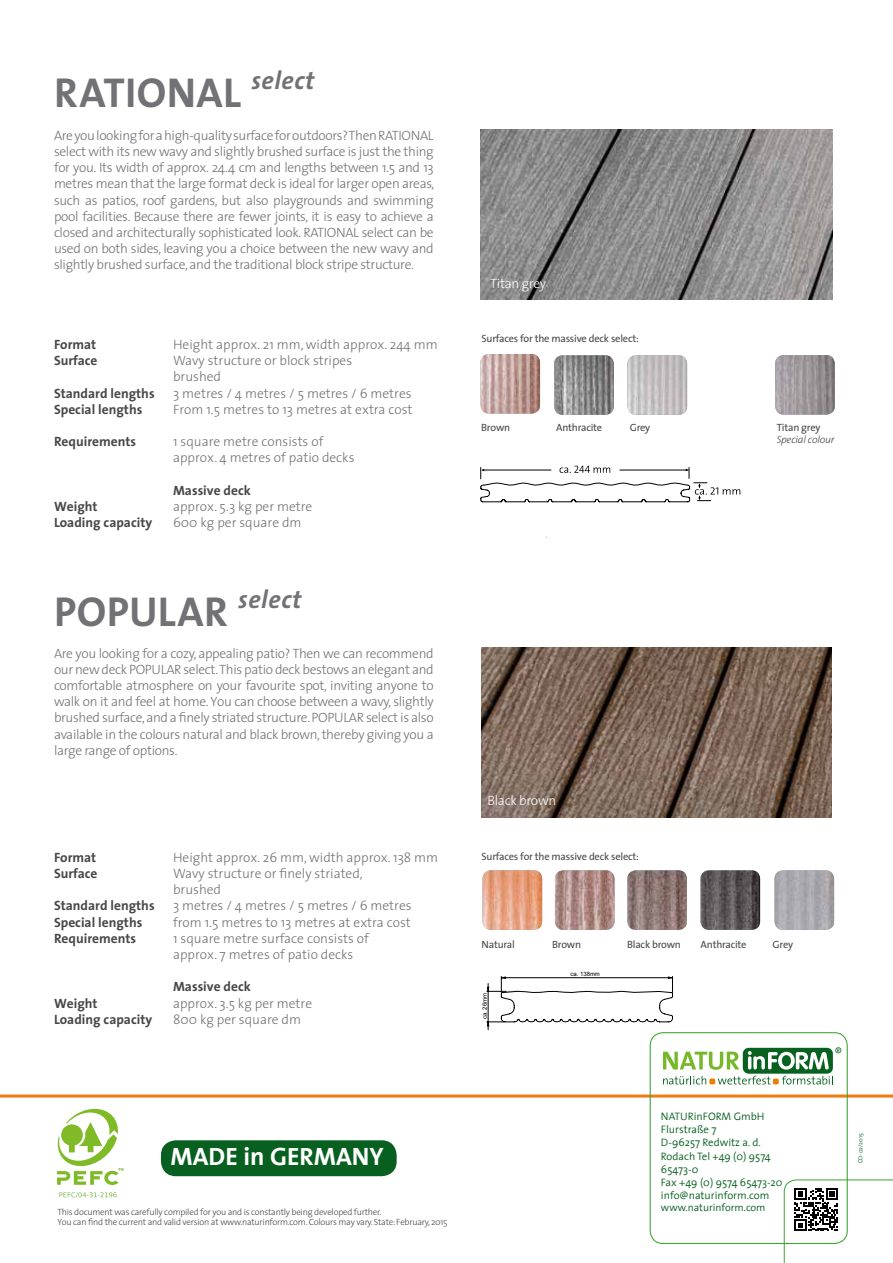
<style>
.page{position:relative;width:893px;height:1263px;background:#fff}
.page>*{position:absolute;margin:0;border:0;box-sizing:border-box;transform-origin:0 0}
.t1{font:700 42px "The Sans";letter-spacing:.01em;color:#727176}
.t2{font:700 25.2px "The Sans";color:#fff}
.t3{font:300 13.5px/16.2px "The Sans";color:#727176}
.t4{font:700 13.5px "The Sans";color:#474747}
.t5{font:300 13.5px "The Sans";letter-spacing:-.02em;color:#fff}
.t6{font:300 10.95px/13px "The Sans";color:#07601f}
.t7{font:10.5px "The Sans";letter-spacing:-.02em;color:#474747}
.t8{font:300 10.5px "The Sans";color:#07601f}
.t9{font:italic 300 10.5px "The Sans";letter-spacing:-.02em;color:#474747}
.t10{font:300 9px "The Sans";letter-spacing:-.025em;color:#474747}
.t11{font:6px "Arial";color:#000}
.t12{font:300 5.85px "The Sans";color:#07601f}
</style>
<div class="page">
<svg style="left:487px;top:976px;width:186px;height:54px"></svg>
<hr style="left:0;top:1094px;width:893px;height:3px;background:#ef7b10">
<div style="left:650px;top:1032px;width:198px;height:212px;border:1px solid #3fa535;border-radius:13px"></div>
<svg style="left:784px;top:1179px;width:109px;height:84px"></svg>
<svg style="left:57px;top:1109px;width:66px;height:76px"></svg>
<svg style="left:59px;top:1192px;width:58px;height:6px"></svg>
<div style="left:161px;top:1140px;width:236px;height:36px;background:#07601f;border-radius:15px"></div>
<img style="left:483px;top:870px;width:59px;height:60px">
<img style="left:555px;top:870px;width:59px;height:60px">
<img style="left:627px;top:870px;width:60px;height:60px">
<img style="left:701px;top:870px;width:59px;height:60px">
<img style="left:774px;top:870px;width:60px;height:60px">
<img style="left:480px;top:129px;width:352px;height:170px">
<img style="left:481px;top:647px;width:350px;height:170px">
<img style="left:480px;top:354px;width:60px;height:60px">
<img style="left:554px;top:355px;width:60px;height:60px">
<img style="left:628px;top:355px;width:59px;height:60px">
<img style="left:775px;top:355px;width:60px;height:60px">
<svg style="left:480px;top:466px;width:260px;height:37px"></svg>
<svg style="left:663px;top:1051px;width:77px;height:19px"></svg>
<div style="left:743px;top:1048px;width:90px;height:26px;background:#08611f;border-radius:6px"></div>
<svg style="left:748px;top:1051px;width:81px;height:19px"></svg>
<svg style="left:663px;top:1076px;width:170px;height:8px"></svg>
<svg style="left:835px;top:1047px;width:6px;height:6px"></svg>
<h1 class="t1" style="left:54px;top:58px;width:262px">RATIONAL <sup>select</sup></h1>
<p class="t3" style="left:54px;top:127px;width:382px;text-align:justify">Are you looking for a high-quality surface for outdoors? Then RATIONAL select with its new wavy and slightly brushed surface is just the thing for you. Its width of approx. 24.4 cm and lengths between 1.5 and 13 metres mean that the large format deck is ideal for larger open areas, such as patios, roof gardens, but also playgrounds and swimming pool facilities. Because there are fewer joints, it is easy to achieve a closed and architecturally sophisticated look. RATIONAL select can be used on both sides, leaving you a choice between the new wavy and slightly brushed surface, and the traditional block stripe structure.</p>
<p class="t4" style="left:54px;top:333px;width:44px">Format</p>
<p class="t3" style="left:173px;top:336px;width:266px">Height approx. 21 mm, width approx. 244 mm</p>
<p class="t4" style="left:54px;top:349px;width:45px">Surface</p>
<p class="t3" style="left:173px;top:352px;width:181px">Wavy structure or block stripes brushed</p>
<p class="t4" style="left:54px;top:382px;width:102px">Standard lengths</p>
<p class="t3" style="left:173px;top:384px;width:240px">3 metres / 4 metres / 5 metres / 6 metres</p>
<p class="t4" style="left:54px;top:398px;width:90px">Special lengths</p>
<p class="t3" style="left:173px;top:401px;width:241px">From 1.5 metres to 13 metres at extra cost</p>
<p class="t4" style="left:54px;top:430px;width:84px">Requirements</p>
<p class="t3" style="left:173px;top:433px;width:183px">1 square metre consists of approx. 4 metres of patio decks</p>
<p class="t4" style="left:173px;top:479px;width:79px">Massive deck</p>
<p class="t4" style="left:54px;top:495px;width:45px">Weight</p>
<p class="t3" style="left:173px;top:498px;width:141px">approx. 5.3 kg per metre</p>
<p class="t4" style="left:54px;top:511px;width:100px">Loading capacity</p>
<p class="t3" style="left:173px;top:514px;width:130px">600 kg per square dm</p>
<h1 class="t1" style="left:54px;top:576px;width:249px">POPULAR <sup>select</sup></h1>
<p class="t3" style="left:54px;top:644px;width:381px;text-align:justify">Are you looking for a cozy, appealing patio? Then we can recommend our new deck POPULAR select. This patio deck bestows an elegant and comfortable atmosphere on your favourite spot, inviting anyone to walk on it and feel at home. You can choose between a wavy, slightly brushed surface, and a finely striated structure. POPULAR select is also available in the colours natural and black brown, thereby giving you a large range of options.</p>
<p class="t4" style="left:54px;top:846px;width:44px">Format</p>
<p class="t3" style="left:173px;top:848px;width:267px">Height approx. 26 mm, width approx. 138 mm</p>
<p class="t4" style="left:54px;top:862px;width:45px">Surface</p>
<p class="t3" style="left:173px;top:865px;width:191px">Wavy structure or finely striated, brushed</p>
<p class="t4" style="left:54px;top:894px;width:102px">Standard lengths</p>
<p class="t3" style="left:173px;top:897px;width:240px">3 metres / 4 metres / 5 metres / 6 metres</p>
<p class="t4" style="left:54px;top:911px;width:90px">Special lengths</p>
<p class="t3" style="left:173px;top:913px;width:239px">from 1.5 metres to 13 metres at extra cost</p>
<p class="t4" style="left:54px;top:927px;width:84px">Requirements</p>
<p class="t3" style="left:173px;top:929px;width:197px">1 square metre surface consists of approx. 7 metres of patio decks</p>
<p class="t4" style="left:173px;top:975px;width:79px">Massive deck</p>
<p class="t4" style="left:54px;top:992px;width:45px">Weight</p>
<p class="t3" style="left:173px;top:994px;width:141px">approx. 3.5 kg per metre</p>
<p class="t4" style="left:54px;top:1008px;width:100px">Loading capacity</p>
<p class="t3" style="left:173px;top:1010px;width:130px">800 kg per square dm</p>
<h2 class="t2" style="left:171px;top:1135px;width:215px">MADE in GERMANY</h2>
<p class="t10" style="left:57px;top:1204px;width:325px">This document was carefully compiled for you and is constantly being developed further.</p>
<p class="t10" style="left:57px;top:1215px;width:392px">You can find the current and valid version at www.naturinform.com. Colours may vary. State: February, 2015</p>
<p class="t5" style="left:490px;top:272px;width:58px">Titan grey</p>
<p class="t7" style="left:481px;top:330px;width:159px">Surfaces for the massive deck select:</p>
<p class="t7" style="left:481px;top:418px;width:30px">Brown</p>
<p class="t7" style="left:556px;top:418px;width:48px">Anthracite</p>
<p class="t7" style="left:630px;top:418px;width:22px">Grey</p>
<p class="t7" style="left:777px;top:418px;width:45px">Titan grey</p>
<p class="t9" style="left:777px;top:431px;width:59px">Special colour</p>
<p class="t5" style="left:487px;top:789px;width:70px">Black brown</p>
<p class="t7" style="left:482px;top:848px;width:159px">Surfaces for the massive deck select:</p>
<p class="t7" style="left:482px;top:936px;width:35px">Natural</p>
<p class="t7" style="left:552px;top:936px;width:30px">Brown</p>
<p class="t7" style="left:627px;top:936px;width:55px">Black brown</p>
<p class="t7" style="left:701px;top:936px;width:48px">Anthracite</p>
<p class="t7" style="left:773px;top:936px;width:22px">Grey</p>
<p class="t11" style="left:481px;top:1019px;width:28px;rotate:-90deg">ca. 26mm</p>
<p class="t11" style="left:570px;top:970px;width:31px">ca. 138mm</p>
<p class="t6" style="left:661px;top:1110px;width:123px">NATURinFORM GmbH<br>Flurstraße 7<br>D-96257 Redwitz a. d.<br>Rodach Tel +49 (0) 9574<br>65473-0<br>Fax +49 (0) 9574 65473-20 info@naturinform.com</p>
<p class="t8" style="left:661px;top:1199px;width:106px">www.naturinform.com</p>
<p class="t12" style="left:855px;top:1163px;width:31px;rotate:-90deg">CD-02/2015</p>
</div>
